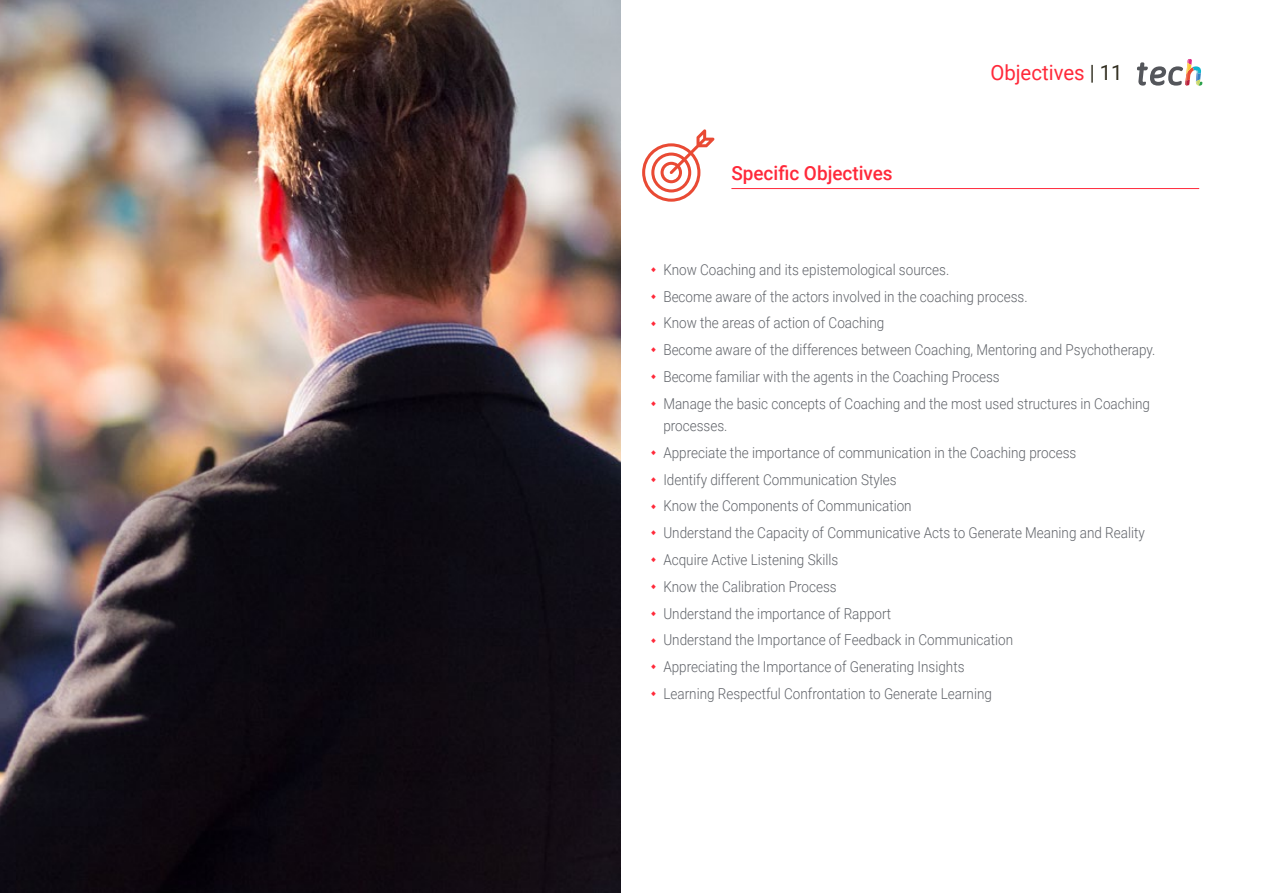
<style>
.page{position:relative;width:1263px;height:893px;background:#fff}
.page>*{position:absolute;margin:0;border:0;box-sizing:border-box;transform-origin:0 0}
.t1{font:21px "Roboto";color:#ff293a}
.t2{font:500 19.5px "Roboto";color:#ff293a}
.t3{font:300 15px/26.7px "Roboto";color:#61646a;scale:.9 1}
.s1{color:#312e20}
</style>
<div class="page">
<img style="left:0;top:0;width:621px;height:893px">
<hr style="left:731px;top:188px;width:468px;height:1px;background:#ff293a">
<svg style="left:642px;top:129px;width:72px;height:73px"></svg>
<svg style="left:1137px;top:59px;width:65px;height:27px"></svg>
<h2 class="t2" style="left:731px;top:160px;width:163px">Specific Objectives</h2>
<h1 class="t1" style="left:990px;top:57px;width:134px">Objectives <span class="s1">| 11</span></h1>
<p class="t3" style="left:663px;top:256px;width:548px">Know Coaching and its epistemological sources.<br>Become aware of the actors involved in the coaching process.<br>Know the areas of action of Coaching<br>Become aware of the differences between Coaching, Mentoring and Psychotherapy.<br>Become familiar with the agents in the Coaching Process<br>Manage the basic concepts of Coaching and the most used structures in Coaching</p>
<p class="t3" style="left:663px;top:412px;width:536px">processes.<br>Appreciate the importance of communication in the Coaching process<br>Identify different Communication Styles<br>Know the Components of Communication<br>Understand the Capacity of Communicative Acts to Generate Meaning and Reality Acquire Active Listening Skills<br>Know the Calibration Process<br>Understand the importance of Rapport<br>Understand the Importance of Feedback in Communication<br>Appreciating the Importance of Generating Insights<br>Learning Respectful Confrontation to Generate Learning</p>
</div>
